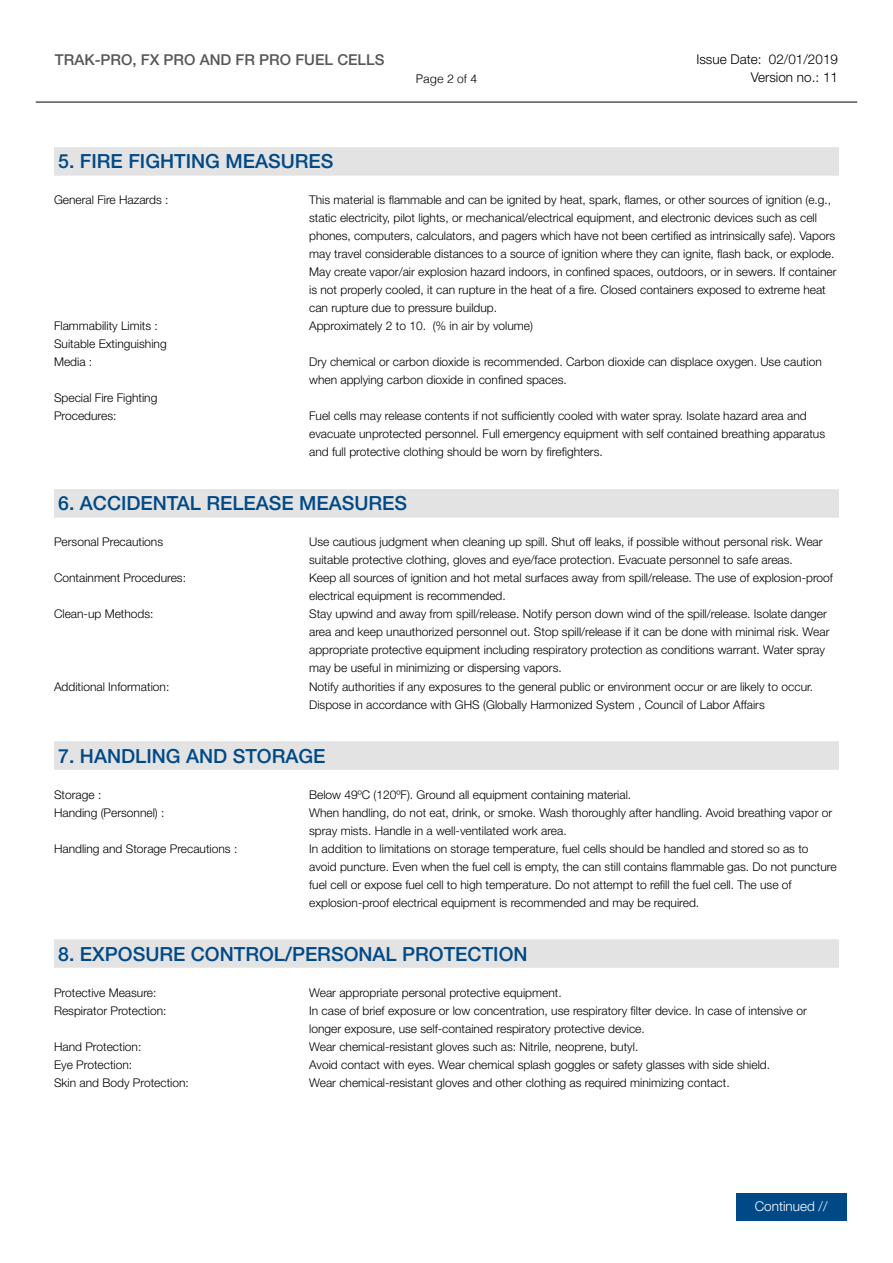
<style>
.page{position:relative;width:893px;height:1263px;background:#fff}
.page>*{position:absolute;margin:0;border:0;box-sizing:border-box;transform-origin:0 0}
.t1{font:500 19.5px "Helvetica Neue LT Pro";color:#004987}
.t2{font:500 15px "Helvetica Neue LT Pro";color:#575756}
.t3{font:300 13.5px/18px "Helvetica Neue LT Pro";color:#000;text-align:right}
.t4{font:300 13.5px "Helvetica Neue LT Pro";color:#fff}
.t5{font:300 12px/18px "Helvetica Neue LT Pro";color:#000}
.t6{font:300 12px "Helvetica";color:#000}
</style>
<div class="page">
<hr style="left:36px;top:102px;width:821px;height:1px;background:#000">
<div style="left:736px;top:1193px;width:111px;height:27px;background:#004987"></div>
<div style="left:54px;top:147px;width:785px;height:29px;background:#e3e3e3"></div>
<div style="left:54px;top:489px;width:785px;height:29px;background:#e3e3e3"></div>
<div style="left:54px;top:741px;width:785px;height:29px;background:#e3e3e3"></div>
<div style="left:54px;top:939px;width:785px;height:29px;background:#e3e3e3"></div>
<p class="t2" style="left:55px;top:50px;width:331px">TRAK-PRO, FX PRO AND FR PRO FUEL CELLS</p>
<p class="t6" style="left:416px;top:69px;width:63px">Page 2 of 4</p>
<p class="t3" style="left:696px;top:50px;width:143px">Issue Date: 02/01/2019<br>Version no.: 11</p>
<h1 class="t1" style="left:58px;top:150px;width:277px">5. FIRE FIGHTING MEASURES</h1>
<p class="t5" style="left:54px;top:191px;width:116px">General Fire Hazards :</p>
<p class="t5" style="left:309px;top:191px;width:529px">This material is flammable and can be ignited by heat, spark, flames, or other sources of ignition (e.g., static electricity, pilot lights, or mechanical/electrical equipment, and electronic devices such as cell phones, computers, calculators, and pagers which have not been certified as intrinsically safe). Vapors may travel considerable distances to a source of ignition where they can ignite, flash back, or explode.<br>May create vapor/air explosion hazard indoors, in confined spaces, outdoors, or in sewers. If container is not properly cooled, it can rupture in the heat of a fire. Closed containers exposed to extreme heat can rupture due to pressure buildup.</p>
<p class="t5" style="left:54px;top:317px;width:105px">Flammability Limits :</p>
<p class="t5" style="left:309px;top:317px;width:225px">Approximately 2 to 10. (% in air by volume)</p>
<p class="t5" style="left:54px;top:335px;width:114px">Suitable Extinguishing<br>Media :</p>
<p class="t5" style="left:309px;top:353px;width:514px">Dry chemical or carbon dioxide is recommended. Carbon dioxide can displace oxygen. Use caution when applying carbon dioxide in confined spaces.</p>
<p class="t5" style="left:54px;top:389px;width:105px">Special Fire Fighting<br>Procedures:</p>
<p class="t5" style="left:309px;top:407px;width:517px">Fuel cells may release contents if not sufficiently cooled with water spray. Isolate hazard area and evacuate unprotected personnel. Full emergency equipment with self contained breathing apparatus and full protective clothing should be worn by firefighters.</p>
<h1 class="t1" style="left:58px;top:492px;width:350px">6. ACCIDENTAL RELEASE MEASURES</h1>
<p class="t5" style="left:54px;top:533px;width:111px">Personal Precautions</p>
<p class="t5" style="left:309px;top:533px;width:515px">Use cautious judgment when cleaning up spill. Shut off leaks, if possible without personal risk. Wear suitable protective clothing, gloves and eye/face protection. Evacuate personnel to safe areas.</p>
<p class="t5" style="left:54px;top:569px;width:134px">Containment Procedures:</p>
<p class="t5" style="left:309px;top:569px;width:525px">Keep all sources of ignition and hot metal surfaces away from spill/release. The use of explosion-proof electrical equipment is recommended.</p>
<p class="t5" style="left:54px;top:605px;width:101px">Clean-up Methods:</p>
<p class="t5" style="left:309px;top:605px;width:522px">Stay upwind and away from spill/release. Notify person down wind of the spill/release. Isolate danger area and keep unauthorized personnel out. Stop spill/release if it can be done with minimal risk. Wear appropriate protective equipment including respiratory protection as conditions warrant. Water spray may be useful in minimizing or dispersing vapors.</p>
<p class="t5" style="left:54px;top:677px;width:117px">Additional Information:</p>
<p class="t5" style="left:309px;top:677px;width:505px">Notify authorities if any exposures to the general public or environment occur or are likely to occur.<br>Dispose in accordance with GHS (Globally Harmonized System , Council of Labor Affairs</p>
<h1 class="t1" style="left:58px;top:744px;width:269px">7. HANDLING AND STORAGE</h1>
<p class="t5" style="left:54px;top:785px;width:49px">Storage :</p>
<p class="t5" style="left:309px;top:785px;width:324px">Below 49ºC (120ºF). Ground all equipment containing material.</p>
<p class="t5" style="left:54px;top:803px;width:112px">Handing (Personnel) :</p>
<p class="t5" style="left:309px;top:803px;width:525px">When handling, do not eat, drink, or smoke. Wash thoroughly after handling. Avoid breathing vapor or spray mists. Handle in a well-ventilated work area.</p>
<p class="t5" style="left:54px;top:839px;width:185px">Handling and Storage Precautions :</p>
<p class="t5" style="left:309px;top:839px;width:529px">In addition to limitations on storage temperature, fuel cells should be handled and stored so as to avoid puncture. Even when the fuel cell is empty, the can still contains flammable gas. Do not puncture fuel cell or expose fuel cell to high temperature. Do not attempt to refill the fuel cell. The use of explosion-proof electrical equipment is recommended and may be required.</p>
<h1 class="t1" style="left:58px;top:942px;width:471px">8. EXPOSURE CONTROL/PERSONAL PROTECTION</h1>
<p class="t5" style="left:54px;top:983px;width:104px">Protective Measure:</p>
<p class="t5" style="left:309px;top:983px;width:254px">Wear appropriate personal protective equipment.</p>
<p class="t5" style="left:54px;top:1001px;width:114px">Respirator Protection:</p>
<p class="t5" style="left:309px;top:1001px;width:499px">In case of brief exposure or low concentration, use respiratory filter device. In case of intensive or longer exposure, use self-contained respiratory protective device.</p>
<p class="t5" style="left:54px;top:1037px;width:89px">Hand Protection:</p>
<p class="t5" style="left:309px;top:1037px;width:331px">Wear chemical-resistant gloves such as: Nitrile, neoprene, butyl.</p>
<p class="t5" style="left:54px;top:1055px;width:80px">Eye Protection:</p>
<p class="t5" style="left:309px;top:1055px;width:462px">Avoid contact with eyes. Wear chemical splash goggles or safety glasses with side shield.</p>
<p class="t5" style="left:54px;top:1073px;width:136px">Skin and Body Protection:</p>
<p class="t5" style="left:309px;top:1073px;width:422px">Wear chemical-resistant gloves and other clothing as required minimizing contact.</p>
<p class="t4" style="left:755px;top:1198px;width:74px">Continued //</p>
</div>
